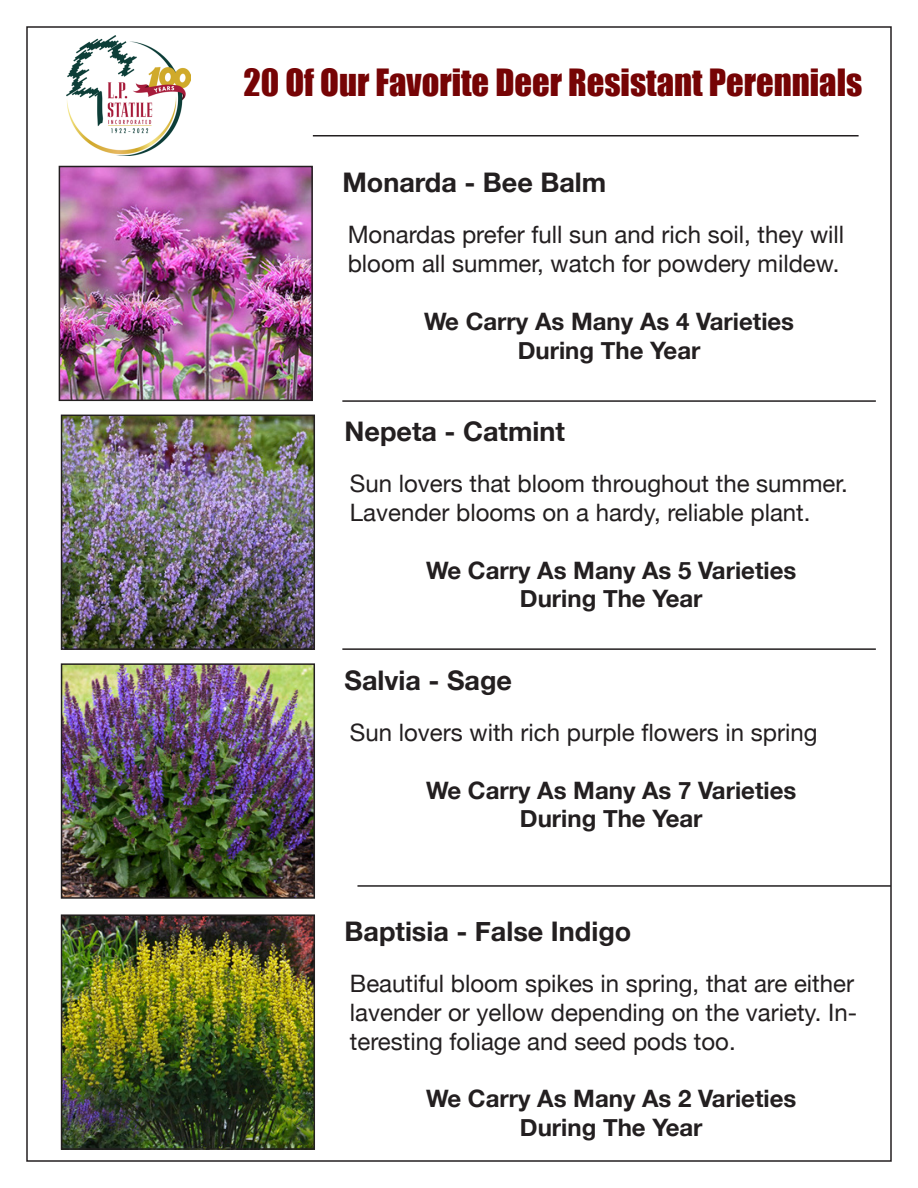
<style>
.page{position:relative;width:918px;height:1188px;background:#fff}
.page>*{position:absolute;margin:0;border:0;box-sizing:border-box;transform-origin:0 0}
.t1{font:34.5px "Impact";color:#760405}
.t2{font:700 27px "Helvetica Neue";color:#231f20}
.t3{font:24px/28.8px "Helvetica Neue";color:#231f20}
.t4{font:700 24px "Helvetica Neue";color:#231f20}
</style>
<div class="page">
<hr style="left:313px;top:135px;width:546px;height:1px;background:#231f20">
<img style="left:62px;top:169px;width:248px;height:229px">
<div style="left:59px;top:166px;width:254px;height:235px;border:2px solid #231f20"></div>
<hr style="left:342px;top:400px;width:534px;height:2px;background:#231f20">
<img style="left:64px;top:418px;width:248px;height:229px">
<div style="left:61px;top:415px;width:254px;height:235px;border:2px solid #231f20"></div>
<img style="left:64px;top:666px;width:248px;height:230px">
<div style="left:61px;top:663px;width:254px;height:236px;border:2px solid #231f20"></div>
<hr style="left:342px;top:648px;width:534px;height:2px;background:#231f20">
<hr style="left:357px;top:885px;width:534px;height:2px;background:#231f20">
<img style="left:64px;top:917px;width:248px;height:230px">
<div style="left:61px;top:914px;width:254px;height:236px;border:2px solid #231f20"></div>
<img style="left:66px;top:35px;width:125px;height:120px">
<p class="t1" style="left:243px;top:56px;width:620px">20 Of Our Favorite Deer Resistant Perennials</p>
<p class="t2" style="left:342px;top:161px;width:265px">Monarda - Bee Balm</p>
<p class="t3" style="left:348px;top:222px;width:498px">Monardas prefer full sun and rich soil, they will bloom all summer, watch for powdery mildew.</p>
<p class="t4" style="left:424px;top:302px;width:372px">We Carry As Many As 4 Varieties</p>
<p class="t4" style="left:518px;top:331px;width:184px">During The Year</p>
<p class="t2" style="left:345px;top:410px;width:222px">Nepeta - Catmint</p>
<p class="t3" style="left:350px;top:471px;width:499px">Sun lovers that bloom throughout the summer.<br>Lavender blooms on a hardy, reliable plant.</p>
<p class="t4" style="left:426px;top:551px;width:372px">We Carry As Many As 5 Varieties</p>
<p class="t4" style="left:520px;top:580px;width:184px">During The Year</p>
<p class="t2" style="left:345px;top:659px;width:169px">Salvia - Sage</p>
<p class="t3" style="left:350px;top:719px;width:469px">Sun lovers with rich purple flowers in spring</p>
<p class="t4" style="left:426px;top:771px;width:372px">We Carry As Many As 7 Varieties</p>
<p class="t4" style="left:520px;top:800px;width:184px">During The Year</p>
<p class="t2" style="left:345px;top:910px;width:288px">Baptisia - False Indigo</p>
<p class="t3" style="left:350px;top:971px;width:509px">Beautiful bloom spikes in spring, that are either lavender or yellow depending on the variety. In&shy;teresting foliage and seed pods too.</p>
<p class="t4" style="left:426px;top:1080px;width:372px">We Carry As Many As 2 Varieties</p>
<p class="t4" style="left:520px;top:1109px;width:184px">During The Year</p>
</div>
